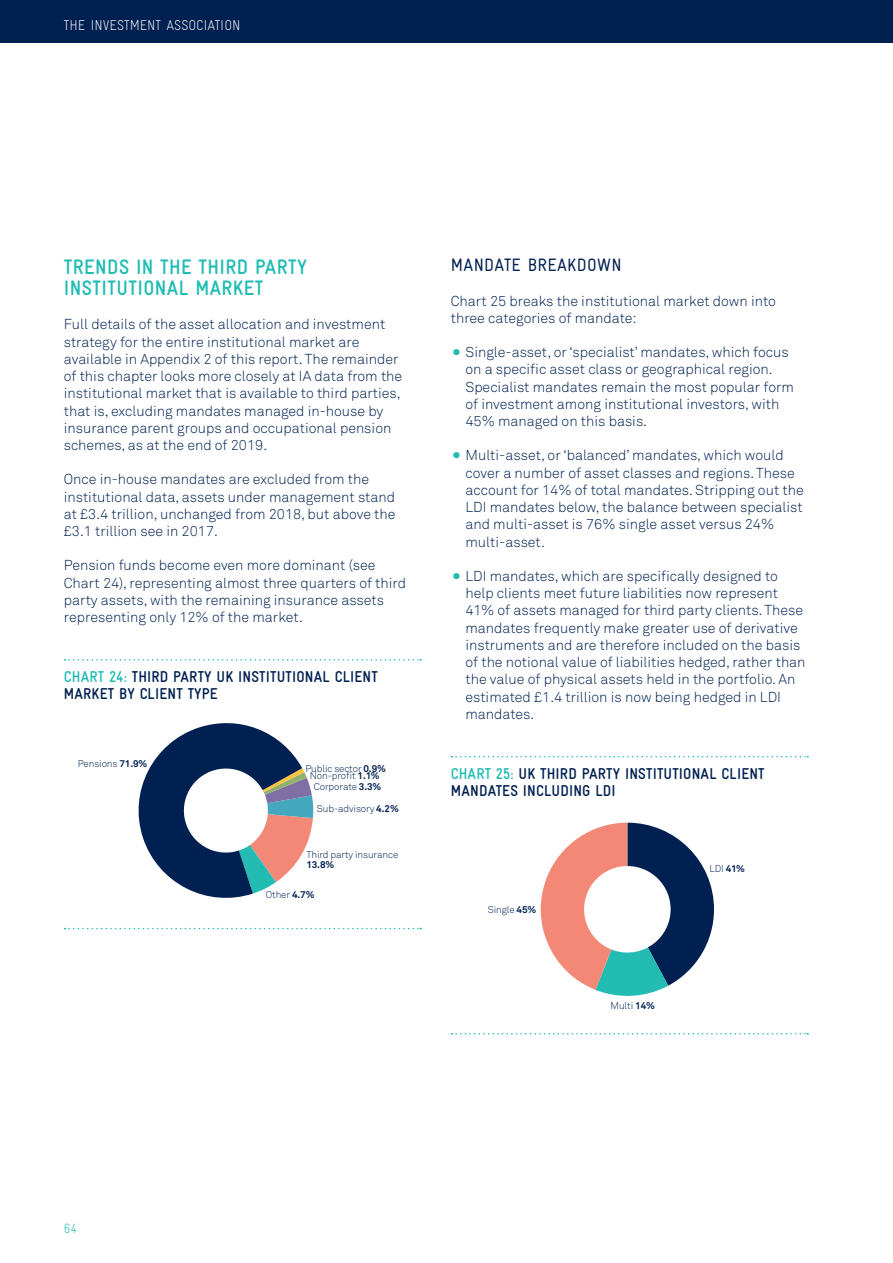
<style>
.page{position:relative;width:893px;height:1263px;background:#fff}
.page>*{position:absolute;margin:0;border:0;box-sizing:border-box;transform-origin:0 0}
.subhead1{font:700 21px/21px "Gravur Condensed";letter-spacing:.02em;color:#22bcb3}
.source{font:18px "Gravur Condensed";letter-spacing:.02em;color:#002051}
.table_head{font:700 15.75px/17.2px "Gravur Condensed";letter-spacing:.01em;color:#002051}
.t1{font:300 14.25px/17.2px "Akkurat Std";color:#002051}
.t2{font:300 14.25px "Gravur Condensed";color:#fff}
.t3{font:300 13.5px "Gravur Condensed";color:#22bcb3}
.t4{font:300 9.75px/10.5px "Akkurat Std";letter-spacing:-.01em;color:#002051}
.s1{color:#22bcb3}
.s2{font-weight:700}
.s3{font-size:27px;color:#22bcb3}
</style>
<div class="page">
<div style="left:0;top:0;width:893px;height:43px;background:#002051"></div>
<svg style="left:65px;top:659px;width:356px;height:1px"></svg>
<svg style="left:65px;top:928px;width:356px;height:1px"></svg>
<svg style="left:138px;top:723px;width:176px;height:175px"></svg>
<svg style="left:451px;top:756px;width:357px;height:1px"></svg>
<svg style="left:451px;top:1033px;width:357px;height:1px"></svg>
<svg style="left:540px;top:823px;width:174px;height:173px"></svg>
<div style="left:584px;top:866px;width:87px;height:86px;background:#fff;border-radius:50%"></div>
<p class="t2" style="left:64px;top:17px;width:178px">THE INVESTMENT ASSOCIATION</p>
<p class="subhead1" style="left:64px;top:257px;width:245px">TRENDS IN THE THIRD PARTY<br>INSTITUTIONAL MARKET</p>
<p class="t1" style="left:64px;top:316px;width:340px">Full details of the asset allocation and investment strategy for the entire institutional market are available in Appendix 2 of this report. The remainder of this chapter looks more closely at IA data from the institutional market that is available to third parties, that is, excluding mandates managed in-house by insurance parent groups and occupational pension schemes, as at the end of 2019.</p>
<p class="t1" style="left:64px;top:471px;width:333px">Once in-house mandates are excluded from the institutional data, assets under management stand at £3.4 trillion, unchanged from 2018, but above the £3.1 trillion see in 2017.</p>
<p class="t1" style="left:64px;top:557px;width:344px">Pension funds become even more dominant (see Chart 24), representing almost three quarters of third party assets, with the remaining insurance assets representing only 12% of the market.</p>
<p class="table_head" style="left:64px;top:668px;width:315px"><span class="s1">CHART 24:</span> THIRD PARTY UK INSTITUTIONAL CLIENT<br>MARKET BY CLIENT TYPE</p>
<p class="t4" style="left:78px;top:758px;width:71px">Pensions <span class="s2">71.9%</span></p>
<p class="t4" style="left:305px;top:763px;width:82px">Public sector <span class="s2">0.9%</span></p>
<p class="t4" style="left:310px;top:770px;width:71px">Non-pro t <span class="s2">1.1%</span></p>
<p class="t4" style="left:314px;top:781px;width:69px">Corporate <span class="s2">3.3%</span></p>
<p class="t4" style="left:317px;top:803px;width:83px">Sub-advisory <span class="s2">4.2%</span></p>
<p class="t4" style="left:306px;top:849px;width:93px">Third party insurance<br><span class="s2">13.8%</span></p>
<p class="t4" style="left:266px;top:889px;width:50px">Other <span class="s2">4.7%</span></p>
<p class="source" style="left:451px;top:255px;width:172px">MANDATE BREAKDOWN</p>
<p class="t1" style="left:451px;top:292px;width:327px">Chart 25 breaks the institutional market down into three categories of mandate:</p>
<p class="t1" style="left:465px;top:343px;width:330px;text-indent:-15px"><span class="s3">•</span> Single-asset, or ‘specialist’ mandates, which focus on a specific asset class or geographical region.<br>Specialist mandates remain the most popular form of investment among institutional investors, with 45% managed on this basis.</p>
<p class="t1" style="left:465px;top:447px;width:340px;text-indent:-15px"><span class="s3">•</span> Multi-asset, or ‘balanced’ mandates, which would cover a number of asset classes and regions. These account for 14% of total mandates. Stripping out the LDI mandates below, the balance between specialist and multi-asset is 76% single asset versus 24% multi-asset.</p>
<p class="t1" style="left:465px;top:567px;width:342px;text-indent:-15px"><span class="s3">•</span> LDI mandates, which are specifically designed to help clients meet future liabilities now represent 41% of assets managed for third party clients. These mandates frequently make greater use of derivative instruments and are therefore included on the basis of the notional value of liabilities hedged, rather than the value of physical assets held in the portfolio. An estimated £1.4 trillion is now being hedged in LDI mandates.</p>
<p class="table_head" style="left:451px;top:765px;width:315px"><span class="s1">CHART 25:</span> UK THIRD PARTY INSTITUTIONAL CLIENT<br>MANDATES INCLUDING LDI</p>
<p class="t4" style="left:488px;top:904px;width:50px">Single <span class="s2">45%</span></p>
<p class="t4" style="left:611px;top:1000px;width:46px">Multi <span class="s2">14%</span></p>
<p class="t4" style="left:710px;top:863px;width:37px">LDI <span class="s2">41%</span></p>
<p class="t3" style="left:64px;top:1220px;width:15px">64</p>
</div>
